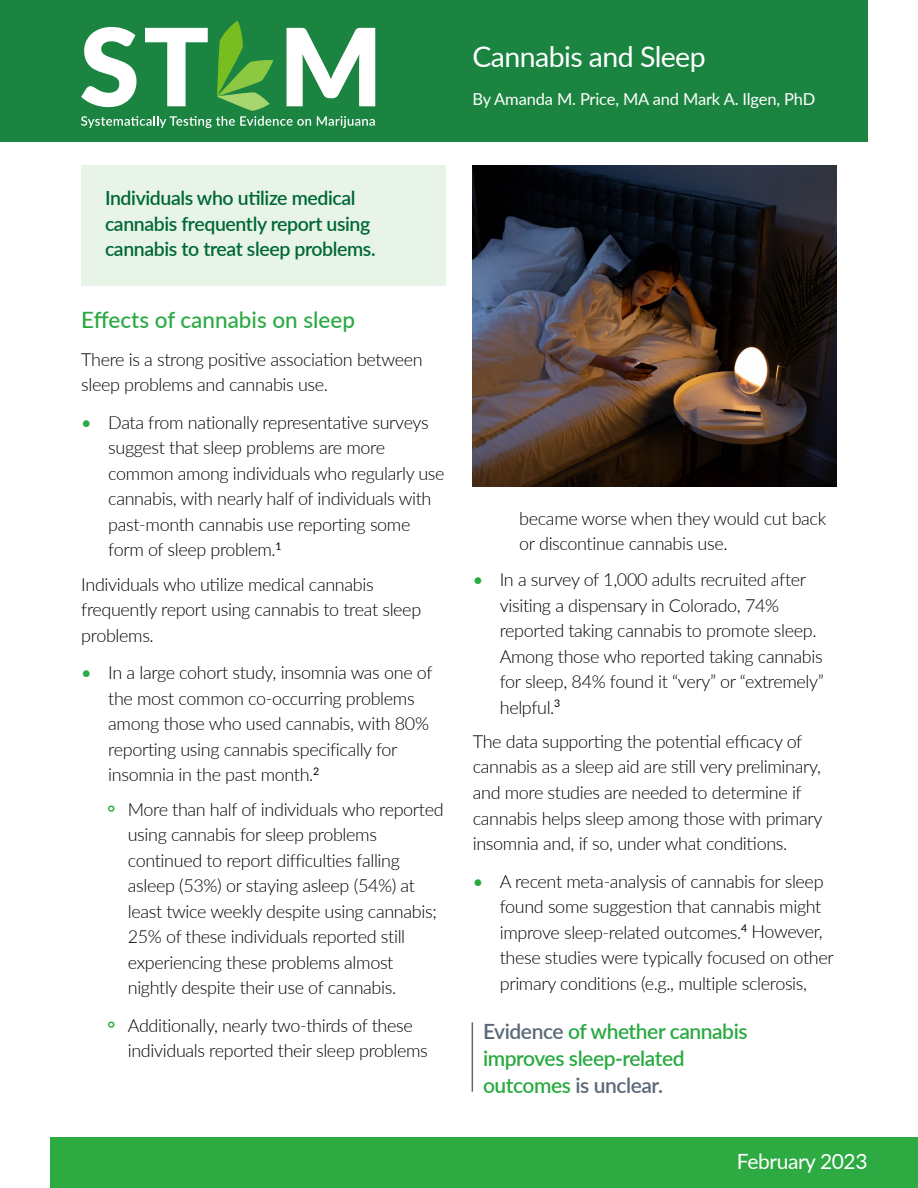
<style>
.page{position:relative;width:918px;height:1188px;background:#fff}
.page>*{position:absolute;margin:0;border:0;box-sizing:border-box;transform-origin:0 0}
.t1{font:28.5px "Lato";letter-spacing:-.02em;color:#fff}
.t2{font:500 22.5px "Lato";color:#2aaa43}
.t3{font:600 21px/27px "Lato";letter-spacing:-.02em;color:#2aaa43}
.t4{font:21px "Lato";letter-spacing:-.02em;color:#fff}
.t5{font:600 19.5px/25.5px "Lato";letter-spacing:-.02em;color:#006837}
.t6{font:300 18px/25.5px "Lato";letter-spacing:-.02em;color:#000}
.t7{font:16.5px "Lato";letter-spacing:-.01em;color:#fff}
.s1{font-weight:400;color:#2aaa43}
.s2{font-weight:500;font-size:22.5px;color:#2aaa43}
.s3{color:#5b6877}
</style>
<div class="page">
<div style="left:50px;top:1137px;width:868px;height:51px;background:#2dab42"></div>
<div style="left:81px;top:166px;width:365px;height:120px;background:#e8f4e7"></div>
<div style="left:0;top:0;width:868px;height:142px;background:#1c8441"></div>
<svg style="left:81px;top:21px;width:294px;height:107px"></svg>
<hr style="left:472px;top:1022px;width:1px;height:70px;background:#5b6877">
<img style="left:472px;top:166px;width:365px;height:320px">
<h1 class="t1" style="left:472px;top:36px;width:235px">Cannabis and Sleep</h1>
<p class="t7" style="left:472px;top:87px;width:344px">By Amanda M. Price, MA and Mark A. Ilgen, PhD</p>
<p class="t5" style="left:105px;top:185px;width:272px">Individuals who utilize medical cannabis frequently report using cannabis to treat sleep problems.</p>
<p class="t2" style="left:81px;top:304px;width:275px">Effects of cannabis on sleep</p>
<p class="t6" style="left:81px;top:346px;width:343px">There is a strong positive association between sleep problems and cannabis use.</p>
<p class="t6" style="left:108px;top:409px;width:338px;text-indent:-27px"><span class="s1">•</span> Data from nationally representative surveys suggest that sleep problems are more common among individuals who regularly use cannabis, with nearly half of individuals with past-month cannabis use reporting some form of sleep problem.<sup>1</sup></p>
<p class="t6" style="left:81px;top:571px;width:341px">Individuals who utilize medical cannabis frequently report using cannabis to treat sleep problems.</p>
<p class="t6" style="left:108px;top:659px;width:326px;text-indent:-27px"><span class="s1">•</span> In a large cohort study, insomnia was one of the most common co-occurring problems among those who used cannabis, with 80% reporting using cannabis specifically for insomnia in the past month.<sup>2</sup></p>
<p class="t6" style="left:128px;top:796px;width:317px;text-indent:-21px"><span class="s2">◦</span> More than half of individuals who reported using cannabis for sleep problems continued to report difficulties falling asleep (53%) or staying asleep (54%) at least twice weekly despite using cannabis; 25% of these individuals reported still experiencing these problems almost nightly despite their use of cannabis.</p>
<p class="t6" style="left:128px;top:1012px;width:302px;text-indent:-21px"><span class="s2">◦</span> Additionally, nearly two-thirds of these individuals reported their sleep problems</p>
<p class="t6" style="left:519px;top:505px;width:308px">became worse when they would cut back or discontinue cannabis use.</p>
<p class="t6" style="left:500px;top:566px;width:326px;text-indent:-27px"><span class="s1">•</span> In a survey of 1,000 adults recruited after visiting a dispensary in Colorado, 74% reported taking cannabis to promote sleep.<br>Among those who reported taking cannabis for sleep, 84% found it “very” or “extremely” helpful.<sup>3</sup></p>
<p class="t6" style="left:473px;top:728px;width:351px">The data supporting the potential efficacy of cannabis as a sleep aid are still very preliminary, and more studies are needed to determine if cannabis helps sleep among those with primary insomnia and, if so, under what conditions.</p>
<p class="t6" style="left:500px;top:868px;width:335px;text-indent:-27px"><span class="s1">•</span> A recent meta-analysis of cannabis for sleep found some suggestion that cannabis might improve sleep-related outcomes.<sup>4</sup> However, these studies were typically focused on other primary conditions (e.g., multiple sclerosis,</p>
<p class="t3" style="left:483px;top:1016px;width:266px"><span class="s3">Evidence</span> of whether cannabis improves sleep-related outcomes <span class="s3">is unclear.</span></p>
<p class="t4" style="left:737px;top:1146px;width:132px">February 2023</p>
</div>
